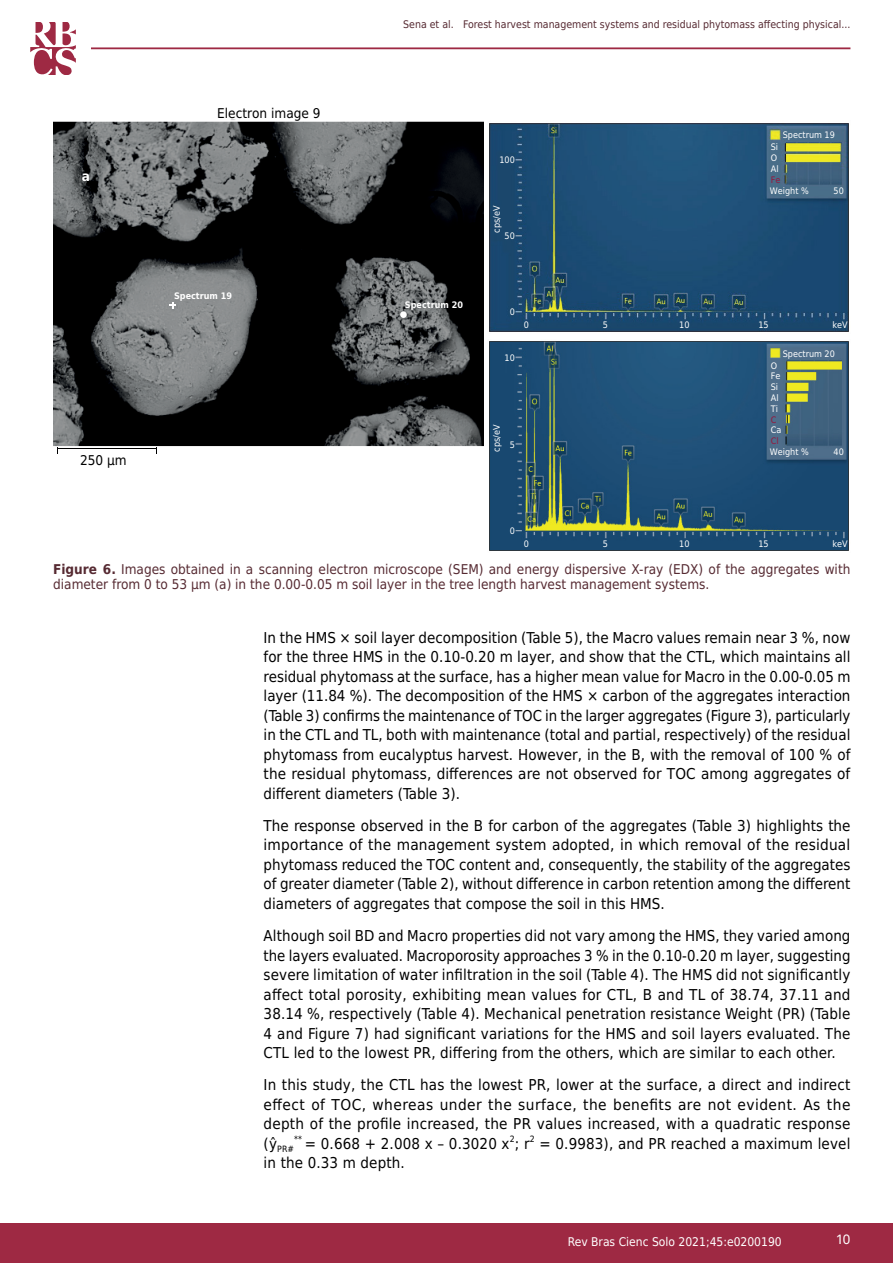
<style>
.page{position:relative;width:893px;height:1263px;background:#fff}
.page>*{position:absolute;margin:0;border:0;box-sizing:border-box;transform-origin:0 0}
.t1{font:15px/19.5px "DejaVu Sans Condensed";letter-spacing:.01em;color:#000;text-align:justify}
.t2{font:13.5px/14.2px "DejaVu Sans Condensed";color:#562a32}
.t3{font:13.5px "DejaVu Sans Condensed";color:#000}
.t4{font:13.5px "Akkurat Pro";color:#fff}
.t5{font:700 13.5px "DejaVu Sans Condensed";color:#fff}
.t6{font:12px "DejaVu Sans Condensed";color:#fff}
.t7{font:10.5px "DejaVu Sans Condensed";color:#562a32}
.t8{font:9px/10.8px "DejaVu Sans Condensed";color:#fff}
.t9{font:700 9px "DejaVu Sans Condensed";color:#fff}
.t10{font:9px "DejaVu Sans Condensed";color:#95173d}
.t11{font:8.7px "DejaVu Sans Condensed";color:#000}
.s1{font-weight:700}
</style>
<div class="page">
<div style="left:0;top:1223px;width:893px;height:40px;background:#9e2943"></div>
<hr style="left:91px;top:47px;width:759px;height:2px;background:#9e2943">
<svg style="left:30px;top:22px;width:46px;height:52px"></svg>
<img style="left:53px;top:119px;width:431px;height:329px">
<img style="left:489px;top:123px;width:360px;height:209px">
<img style="left:489px;top:341px;width:360px;height:210px">
<svg style="left:169px;top:302px;width:7px;height:6px"></svg>
<div style="left:400px;top:311px;width:7px;height:7px;background:#fff;border-radius:50%"></div>
<hr style="left:57px;top:448px;width:99px;height:1px;background:#000">
<p class="t5" style="left:82px;top:165px;width:10px">a</p>
<p class="t3" style="left:217px;top:102px;width:105px">Electron image 9</p>
<p class="t9" style="left:174px;top:289px;width:60px">Spectrum 19</p>
<p class="t3" style="left:80px;top:449px;width:48px">250 µm</p>
<p class="t7" style="left:403px;top:16px;width:449px">Sena et al. Forest harvest management systems and residual phytomass affecting physical...</p>
<p class="t9" style="left:405px;top:298px;width:60px">Spectrum 20</p>
<p class="t8" style="left:499px;top:154px;width:17px">100</p>
<p class="t8" style="left:491px;top:233px;width:29px;rotate:-90deg">cps/eV</p>
<p class="t8" style="left:505px;top:230px;width:12px">50</p>
<p class="t8" style="left:783px;top:129px;width:54px">Spectrum 19</p>
<p class="t8" style="left:771px;top:142px;width:9px">Si<br>O<br>Al</p>
<p class="t10" style="left:771px;top:172px;width:11px">Fe</p>
<p class="t8" style="left:770px;top:185px;width:40px">Weight %</p>
<p class="t8" style="left:833px;top:186px;width:12px">50</p>
<p class="t8" style="left:510px;top:306px;width:7px">0</p>
<p class="t8" style="left:505px;top:352px;width:12px">10</p>
<p class="t8" style="left:491px;top:452px;width:29px;rotate:-90deg">cps/eV</p>
<p class="t8" style="left:510px;top:439px;width:7px">5</p>
<p class="t8" style="left:524px;top:320px;width:7px">0</p>
<p class="t8" style="left:603px;top:320px;width:7px">5</p>
<p class="t8" style="left:679px;top:320px;width:12px">10</p>
<p class="t8" style="left:758px;top:320px;width:12px">15</p>
<p class="t8" style="left:832px;top:320px;width:17px">keV</p>
<p class="t8" style="left:783px;top:348px;width:54px">Spectrum 20</p>
<p class="t8" style="left:771px;top:360px;width:11px">O<br>Fe<br>Si<br>Al<br>Ti</p>
<p class="t10" style="left:771px;top:412px;width:7px">C</p>
<p class="t8" style="left:771px;top:425px;width:12px">Ca</p>
<p class="t10" style="left:771px;top:434px;width:9px">Cl</p>
<p class="t8" style="left:770px;top:446px;width:40px">Weight %</p>
<p class="t8" style="left:833px;top:447px;width:12px">40</p>
<p class="t8" style="left:510px;top:525px;width:7px">0</p>
<p class="t8" style="left:524px;top:539px;width:7px">0</p>
<p class="t8" style="left:603px;top:539px;width:7px">5</p>
<p class="t8" style="left:679px;top:539px;width:12px">10</p>
<p class="t8" style="left:758px;top:539px;width:12px">15</p>
<p class="t8" style="left:832px;top:539px;width:17px">keV</p>
<p class="t2" style="left:53px;top:562px;width:799px"><span class="s1">Figure 6.</span> Images obtained in a scanning electron microscope (SEM) and energy dispersive X-ray (EDX) of the aggregates with diameter from 0 to 53 µm (a) in the 0.00-0.05 m soil layer in the tree length harvest management systems.</p>
<p class="t1" style="left:264px;top:627px;width:588px">In the HMS × soil layer decomposition (Table 5), the Macro values remain near 3 %, now for the three HMS in the 0.10-0.20 m layer, and show that the CTL, which maintains all residual phytomass at the surface, has a higher mean value for Macro in the 0.00-0.05 m layer (11.84 %). The decomposition of the HMS × carbon of the aggregates interaction (Table 3) confirms the maintenance of TOC in the larger aggregates (Figure 3), particularly in the CTL and TL, both with maintenance (total and partial, respectively) of the residual phytomass from eucalyptus harvest. However, in the B, with the removal of 100 % of the residual phytomass, differences are not observed for TOC among aggregates of different diameters (Table 3).</p>
<p class="t1" style="left:264px;top:815px;width:588px">The response observed in the B for carbon of the aggregates (Table 3) highlights the importance of the management system adopted, in which removal of the residual phytomass reduced the TOC content and, consequently, the stability of the aggregates of greater diameter (Table 2), without difference in carbon retention among the different diameters of aggregates that compose the soil in this HMS.</p>
<p class="t1" style="left:264px;top:926px;width:588px">Although soil BD and Macro properties did not vary among the HMS, they varied among the layers evaluated. Macroporosity approaches 3 % in the 0.10-0.20 m layer, suggesting severe limitation of water infiltration in the soil (Table 4). The HMS did not significantly affect total porosity, exhibiting mean values for CTL, B and TL of 38.74, 37.11 and 38.14 %, respectively (Table 4). Mechanical penetration resistance Weight (PR) (Table 4 and Figure 7) had significant variations for the HMS and soil layers evaluated. The CTL led to the lowest PR, differing from the others, which are similar to each other.</p>
<p class="t1" style="left:264px;top:1075px;width:588px">In this study, the CTL has the lowest PR, lower at the surface, a direct and indirect effect of TOC, whereas under the surface, the benefits are not evident. As the depth of the profile increased, the PR values increased, with a quadratic response</p>
<p class="t11" style="left:264px;top:1141px;width:32px"><sup>(ŷ</sup>PR#</p>
<p class="t11" style="left:294px;top:1131px;width:9px">**</p>
<p class="t11" style="left:510px;top:1131px;width:6px">2</p>
<p class="t11" style="left:530px;top:1131px;width:6px">2</p>
<p class="t1" style="left:539px;top:1133px;width:312px">= 0.9983), and PR reached a maximum level</p>
<p class="t1" style="left:305px;top:1133px;width:226px">= 0.668 + 2.008 x – 0.3020 x ; r</p>
<p class="t1" style="left:264px;top:1153px;width:143px">in the 0.33 m depth.</p>
<p class="t6" style="left:568px;top:1231px;width:215px">Rev Bras Cienc Solo 2021;45:e0200190</p>
<p class="t4" style="left:836px;top:1231px;width:16px">10</p>
</div>
